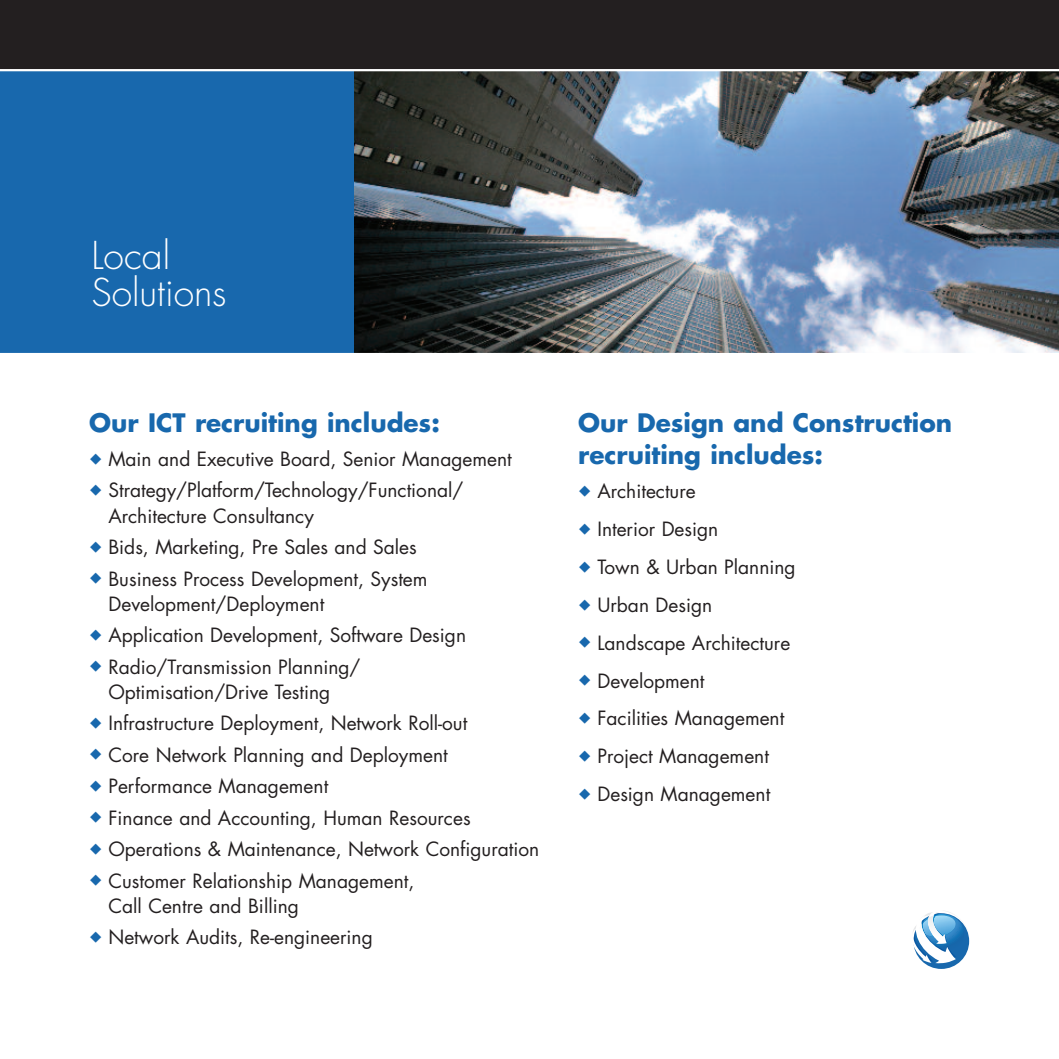
<style>
.page{position:relative;width:1059px;height:1059px;background:#fff}
.page>*{position:absolute;margin:0;border:0;box-sizing:border-box;transform-origin:0 0}
.t1{font:300 37.35px/37.4px "Futura";color:#fff}
.t2{font:700 24.75px/32.2px "Futura";color:#1868ad}
.t3{font:19.12px/25.2px "Futura";color:#231f20}
.s1{color:#1868ad}
</style>
<div class="page">
<div style="left:0;top:0;width:1059px;height:70px;background:#231f20"></div>
<div style="left:0;top:70px;width:354px;height:284px;background:#1868ad"></div>
<img style="left:354px;top:71px;width:705px;height:282px">
<hr style="left:0;top:353px;width:1059px;height:2px;background:#fff">
<hr style="left:0;top:69px;width:1059px;height:2px;background:#fff">
<svg style="left:913px;top:913px;width:56px;height:56px"></svg>
<svg style="left:913px;top:911px;width:56px;height:52px"></svg>
<h1 class="t1" style="left:91px;top:240px;width:137px">Local<br>Solutions</h1>
<p class="t2" style="left:89px;top:409px;width:352px">Our ICT recruiting includes:</p>
<p class="t3" style="left:89px;top:448px;width:424px"><span class="s1">◆</span> Main and Executive Board, Senior Management</p>
<p class="t3" style="left:108px;top:479px;width:356px;text-indent:-19px"><span class="s1">◆</span> Strategy/Platform/Technology/Functional/<br>Architecture Consultancy</p>
<p class="t3" style="left:89px;top:536px;width:329px"><span class="s1">◆</span> Bids, Marketing, Pre Sales and Sales</p>
<p class="t3" style="left:108px;top:567px;width:321px;text-indent:-19px"><span class="s1">◆</span> Business Process Development, System<br>Development/Deployment</p>
<p class="t3" style="left:89px;top:624px;width:378px"><span class="s1">◆</span> Application Development, Software Design</p>
<p class="t3" style="left:89px;top:655px;width:273px;text-align:center"><span class="s1">◆</span> Radio/Transmission Planning/<br>Optimisation/Drive Testing</p>
<p class="t3" style="left:89px;top:712px;width:379px"><span class="s1">◆</span> Infrastructure Deployment, Network Roll-out</p>
<p class="t3" style="left:89px;top:744px;width:360px"><span class="s1">◆</span> Core Network Planning and Deployment</p>
<p class="t3" style="left:89px;top:775px;width:240px"><span class="s1">◆</span> Performance Management</p>
<p class="t3" style="left:89px;top:807px;width:383px"><span class="s1">◆</span> Finance and Accounting, Human Resources</p>
<p class="t3" style="left:89px;top:838px;width:451px"><span class="s1">◆</span> Operations &amp; Maintenance, Network Configuration</p>
<p class="t3" style="left:108px;top:869px;width:307px;text-indent:-19px"><span class="s1">◆</span> Customer Relationship Management,<br>Call Centre and Billing</p>
<p class="t3" style="left:89px;top:926px;width:285px"><span class="s1">◆</span> Network Audits, Re-engineering</p>
<p class="t2" style="left:578px;top:409px;width:375px">Our Design and Construction recruiting includes:</p>
<p class="t3" style="left:578px;top:480px;width:119px"><span class="s1">◆</span> Architecture</p>
<p class="t3" style="left:578px;top:518px;width:142px"><span class="s1">◆</span> Interior Design</p>
<p class="t3" style="left:578px;top:556px;width:219px"><span class="s1">◆</span> Town &amp; Urban Planning</p>
<p class="t3" style="left:578px;top:594px;width:135px"><span class="s1">◆</span> Urban Design</p>
<p class="t3" style="left:578px;top:632px;width:213px"><span class="s1">◆</span> Landscape Architecture</p>
<p class="t3" style="left:578px;top:669px;width:128px"><span class="s1">◆</span> Development</p>
<p class="t3" style="left:578px;top:707px;width:207px"><span class="s1">◆</span> Facilities Management</p>
<p class="t3" style="left:578px;top:745px;width:192px"><span class="s1">◆</span> Project Management</p>
<p class="t3" style="left:578px;top:783px;width:193px"><span class="s1">◆</span> Design Management</p>
</div>
